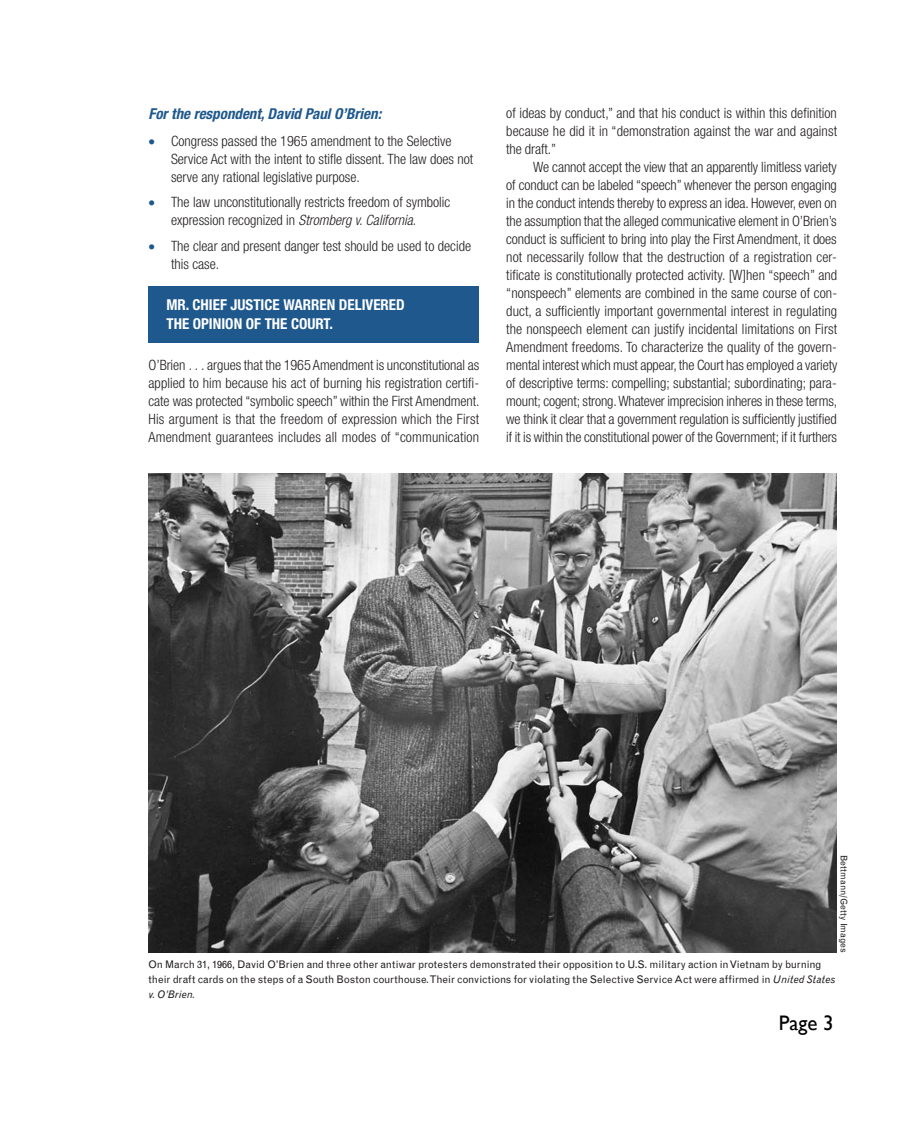
<style>
.page{position:relative;width:918px;height:1134px;background:#fff}
.page>*{position:absolute;margin:0;border:0;box-sizing:border-box;transform-origin:0 0}
.t1{font:21px "Gill Sans";color:#000}
.t2{font:700 condensed 15px/19.5px "Helvetica Neue LT Std";color:#fff}
.t3{font:italic 700 condensed 15px "Helvetica Neue LT Std";color:#1e588d}
.t4{font:300 condensed 14.25px/18px "Helvetica Neue LT Std";color:#231f20}
.t5{font:10.5px/15px "Grotesque";color:#231f20}
.t6{font:9px "Grotesque";letter-spacing:-.005em;color:#231f20}
.s1{color:#1e588d}
.s2{font-style:italic}
</style>
<div class="page">
<div style="left:148px;top:286px;width:331px;height:57px;background:#1e588d"></div>
<img style="left:148px;top:473px;width:689px;height:480px">
<p class="t3" style="left:148px;top:104px;width:234px">For the respondent, David Paul O’Brien:</p>
<p class="t4" style="left:171px;top:132px;width:304px;text-indent:-23px"><span class="s1">•</span> Congress passed the 1965 amendment to the Selective<br>Service Act with the intent to stifle dissent. The law does not serve any rational legislative purpose.</p>
<p class="t4" style="left:171px;top:193px;width:281px;text-indent:-23px"><span class="s1">•</span> The law unconstitutionally restricts freedom of symbolic expression recognized in <span class="s2">Stromberg v. California</span>.</p>
<p class="t4" style="left:171px;top:237px;width:302px;text-indent:-23px"><span class="s1">•</span> The clear and present danger test should be used to decide this case.</p>
<p class="t2" style="left:166px;top:295px;width:240px">MR. CHIEF JUSTICE WARREN DELIVERED<br>THE OPINION OF THE COURT.</p>
<p class="t4" style="left:148px;top:356px;width:333px;text-align:justify">O’Brien . . . argues that the 1965 Amendment is unconstitutional as applied to him because his act of burning his registration certifi&shy;cate was protected “symbolic speech” within the First Amendment.<br>His argument is that the freedom of expression which the First Amendment guarantees includes all modes of “communication</p>
<p class="t4" style="left:506px;top:104px;width:332px;text-align:justify">of ideas by conduct,” and that his conduct is within this definition because he did it in “demonstration against the war and against the draft.”</p>
<p class="t4" style="left:506px;top:158px;width:333px;text-align:justify;text-indent:27px">We cannot accept the view that an apparently limitless variety of conduct can be labeled “speech” whenever the person engaging in the conduct intends thereby to express an idea. However, even on the assumption that the alleged communicative element in O’Brien’s conduct is sufficient to bring into play the First Amendment, it does not necessarily follow that the destruction of a registration cer&shy;tificate is constitutionally protected activity. [W]hen “speech” and “nonspeech” elements are combined in the same course of con&shy;duct, a sufficiently important governmental interest in regulating the nonspeech element can justify incidental limitations on First Amendment freedoms. To characterize the quality of the govern&shy;mental interest which must appear, the Court has employed a variety of descriptive terms: compelling; substantial; subordinating; para&shy;mount; cogent; strong. Whatever imprecision inheres in these terms, we think it clear that a government regulation is sufficiently justified if it is within the constitutional power of the Government; if it furthers</p>
<p class="t6" style="left:849px;top:855px;width:99px;rotate:90deg">Bettmann/Getty Images</p>
<p class="t5" style="left:148px;top:957px;width:689px">On March 31, 1966, David O’Brien and three other antiwar protesters demonstrated their opposition to U.S. military action in Vietnam by burning their draft cards on the steps of a South Boston courthouse. Their convictions for violating the Selective Service Act were affirmed in <span class="s2">United States v. O’Brien.</span></p>
<h1 class="t1" style="left:779px;top:1010px;width:56px">Page 3</h1>
</div>
